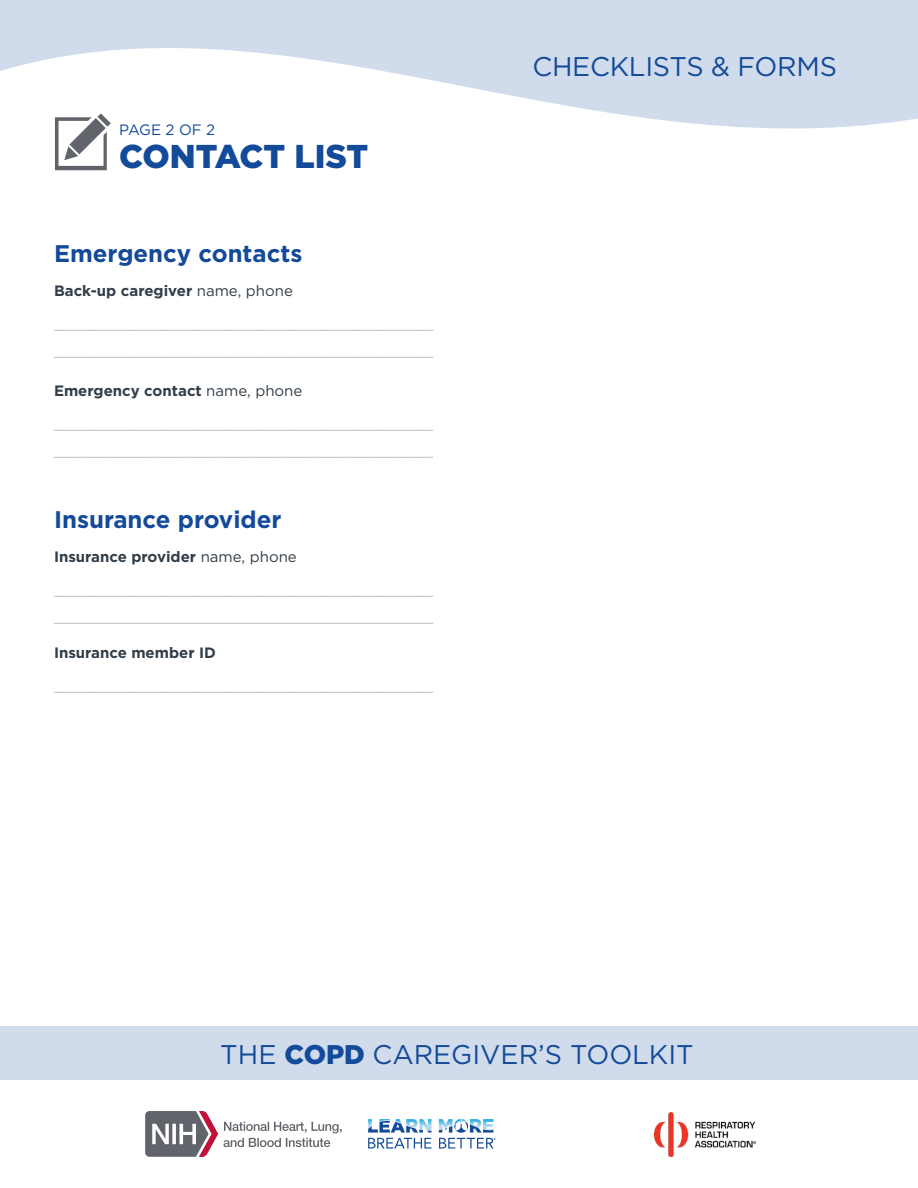
<style>
.page{position:relative;width:918px;height:1188px;background:#fff}
.page>*{position:absolute;margin:0;border:0;box-sizing:border-box;transform-origin:0 0}
.t1{font:900 33px "Gotham";color:#134a99}
.t2{font:27px "Gotham";color:#134a99}
.t3{font:700 24px "Gotham";color:#134a99}
.t4{font:100 15px/32.4px "Gotham";color:#323e49}
.t5{font:700 15px "Gotham";color:#323e49}
.t6{font:15px "Gotham";letter-spacing:-.02em;color:#134a99}
.s1{font-weight:700}
.s2{font-weight:400}
.s3{font-weight:900}
</style>
<div class="page">
<div style="left:0;top:1026px;width:918px;height:54px;background:#d0dbeb"></div>
<svg style="left:0;top:0;width:918px;height:129px;fill:#d0dbeb"></svg>
<div style="left:43px;top:110px;width:76px;height:64px;background:#fff"></div>
<svg style="left:55px;top:113px;width:56px;height:57px"></svg>
<hr style="left:53px;top:116px;width:40px;height:1px;background:#fff">
<hr style="left:107px;top:129px;width:1px;height:42px;background:#fff">
<svg style="left:145px;top:1111px;width:73px;height:46px"></svg>
<svg style="left:224px;top:1122px;width:118px;height:25px"></svg>
<svg style="left:368px;top:1119px;width:128px;height:30px"></svg>
<img style="left:654px;top:1113px;width:101px;height:44px">
<p class="t6" style="left:119px;top:120px;width:98px">PAGE 2 OF 2</p>
<h1 class="t1" style="left:119px;top:134px;width:251px">CONTACT LIST</h1>
<h2 class="t3" style="left:54px;top:238px;width:250px">Emergency contacts</h2>
<p class="t4" style="left:54px;top:274px;width:381px"><span class="s1">Back-up caregiver</span> <span class="s2">name, phone </span>______________________________________________</p>
<p class="t4" style="left:54px;top:333px;width:381px">______________________________________________</p>
<p class="t4" style="left:54px;top:374px;width:381px"><span class="s1">Emergency contact</span> <span class="s2">name, phone </span>______________________________________________</p>
<p class="t4" style="left:54px;top:433px;width:381px">______________________________________________</p>
<h2 class="t3" style="left:54px;top:503px;width:229px">Insurance provider</h2>
<p class="t4" style="left:54px;top:540px;width:381px"><span class="s1">Insurance provider</span> <span class="s2">name, phone </span>______________________________________________</p>
<p class="t4" style="left:54px;top:599px;width:381px">______________________________________________</p>
<p class="t5" style="left:54px;top:642px;width:163px">Insurance member ID</p>
<p class="t4" style="left:54px;top:668px;width:381px">______________________________________________</p>
<h2 class="t2" style="left:532px;top:49px;width:306px">CHECKLISTS &amp; FORMS</h2>
<h2 class="t2" style="left:220px;top:1037px;width:475px">THE <span class="s3">COPD</span> CAREGIVER’S TOOLKIT</h2>
</div>
